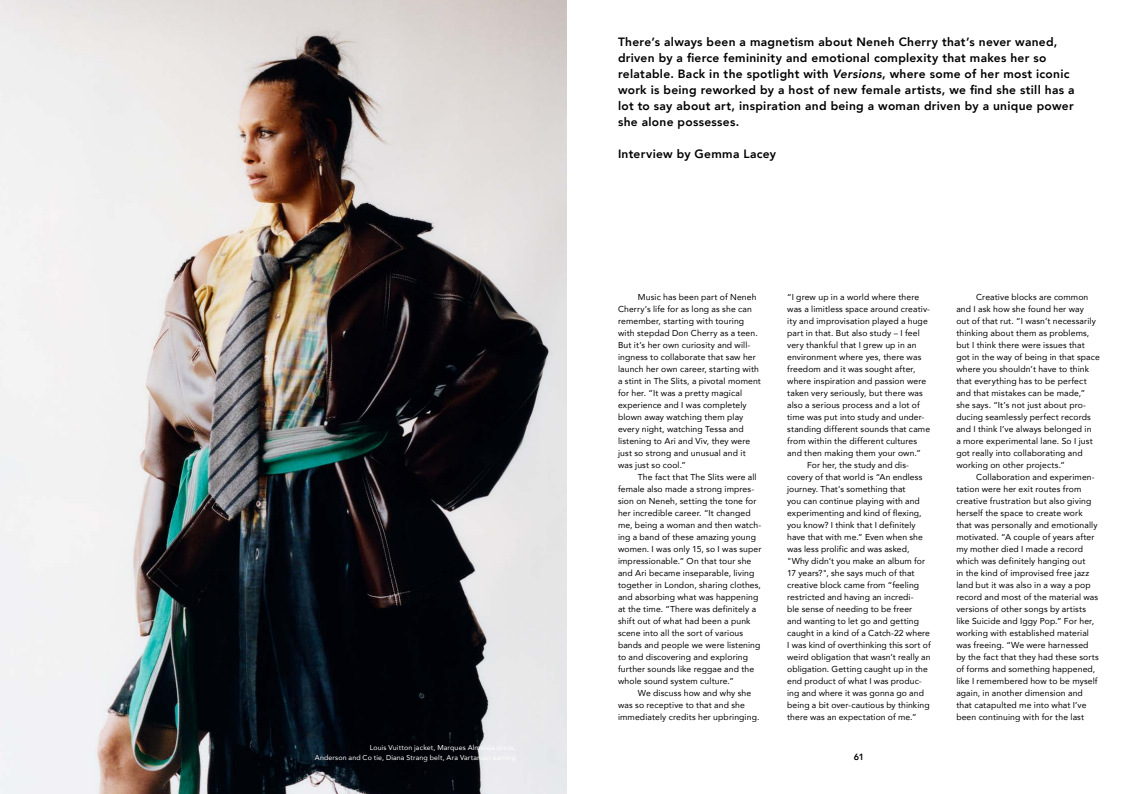
<style>
.page{position:relative;width:1134px;height:794px;background:#fff}
.page>*{position:absolute;margin:0;border:0;box-sizing:border-box;transform-origin:0 0}
.t1{font:800 12px/16px "Avenir";letter-spacing:.025em;color:#000}
.t2{font:800 9px "Avenir";color:#000}
.t3{font:8.6px/12px "Avenir";letter-spacing:.015em;color:#000}
.t4{font:7px/10px "Avenir";letter-spacing:.02em;color:#fff;text-align:right}
.s1{font-style:italic}
</style>
<div class="page">
<img style="left:0;top:0;width:567px;height:794px">
<p class="t4" style="left:315px;top:742px;width:203px">Louis Vuitton jacket, Marques Almeida dress,<br>Anderson and Co tie, Diana Strang belt, Ara Vartanian earring</p>
<p class="t1" style="left:618px;top:34px;width:458px">There’s always been a magnetism about Neneh Cherry that’s never waned, driven by a fierce femininity and emotional complexity that makes her so relatable. Back in the spotlight with <span class="s1">Versions</span>, where some of her most iconic work is being reworked by a host of new female artists, we find she still has a lot to say about art, inspiration and being a woman driven by a unique power she alone possesses.</p>
<h1 class="t1" style="left:618px;top:146px;width:160px">Interview by Gemma Lacey</h1>
<p class="t3" style="left:618px;top:291px;width:144px;text-indent:20px">Music has been part of Neneh<br>Cherry’s life for as long as she can remember, starting with touring with stepdad Don Cherry as a teen.<br>But it’s her own curiosity and will&shy;ingness to collaborate that saw her launch her own career, starting with a stint in The Slits, a pivotal moment for her. “It was a pretty magical experience and I was completely blown away watching them play every night, watching Tessa and listening to Ari and Viv, they were just so strong and unusual and it was just so cool.”</p>
<p class="t3" style="left:618px;top:471px;width:145px;text-indent:20px">The fact that The Slits were all female also made a strong impres&shy;sion on Neneh, setting the tone for her incredible career. “It changed me, being a woman and then watch&shy;ing a band of these amazing young women. I was only 15, so I was super impressionable.” On that tour she and Ari became inseparable, living together in London, sharing clothes, and absorbing what was happening at the time. “There was definitely a shift out of what had been a punk scene into all the sort of various bands and people we were listening to and discovering and exploring further sounds like reggae and the whole sound system culture.”</p>
<p class="t3" style="left:618px;top:687px;width:143px;text-indent:20px">We discuss how and why she was so receptive to that and she immediately credits her upbringing.</p>
<p class="t3" style="left:787px;top:291px;width:134px">“I grew up in a world where there</p>
<p class="t3" style="left:787px;top:303px;width:144px">was a limitless space around creativ-</p>
<p class="t3" style="left:787px;top:315px;width:142px">ity and improvisation played a huge</p>
<p class="t3" style="left:787px;top:327px;width:134px">part in that. But also study – I feel</p>
<p class="t3" style="left:787px;top:339px;width:131px">very thankful that I grew up in an</p>
<p class="t3" style="left:787px;top:351px;width:136px">environment where yes, there was</p>
<p class="t3" style="left:787px;top:363px;width:130px">freedom and it was sought after,</p>
<p class="t3" style="left:787px;top:375px;width:141px">where inspiration and passion were</p>
<p class="t3" style="left:787px;top:387px;width:137px">taken very seriously, but there was</p>
<p class="t3" style="left:787px;top:399px;width:134px">also a serious process and a lot of</p>
<p class="t3" style="left:787px;top:411px;width:139px">time was put into study and under-</p>
<p class="t3" style="left:787px;top:423px;width:144px">standing different sounds that came</p>
<p class="t3" style="left:787px;top:435px;width:132px">from within the different cultures</p>
<p class="t3" style="left:787px;top:447px;width:135px">and then making them your own.”</p>
<p class="t3" style="left:807px;top:459px;width:104px">For her, the study and dis-</p>
<p class="t3" style="left:787px;top:471px;width:137px">covery of that world is “An endless</p>
<p class="t3" style="left:787px;top:483px;width:120px">journey. That’s something that</p>
<p class="t3" style="left:787px;top:495px;width:134px">you can continue playing with and</p>
<p class="t3" style="left:787px;top:507px;width:136px">experimenting and kind of flexing,</p>
<p class="t3" style="left:787px;top:519px;width:130px">you know? I think that I definitely</p>
<p class="t3" style="left:787px;top:531px;width:137px">have that with me.” Even when she</p>
<p class="t3" style="left:787px;top:543px;width:124px">was less prolific and was asked,</p>
<p class="t3" style="left:787px;top:555px;width:139px">"Why didn’t you make an album for</p>
<p class="t3" style="left:787px;top:567px;width:129px">17 years?", she says much of that</p>
<p class="t3" style="left:787px;top:579px;width:133px">creative block came from “feeling</p>
<p class="t3" style="left:787px;top:591px;width:128px">restricted and having an incredi-</p>
<p class="t3" style="left:787px;top:603px;width:127px">ble sense of needing to be freer</p>
<p class="t3" style="left:787px;top:615px;width:133px">and wanting to let go and getting</p>
<p class="t3" style="left:787px;top:627px;width:144px">caught in a kind of a Catch-22 where</p>
<p class="t3" style="left:787px;top:639px;width:145px">I was kind of overthinking this sort of</p>
<p class="t3" style="left:787px;top:651px;width:145px">weird obligation that wasn’t really an</p>
<p class="t3" style="left:787px;top:663px;width:142px">obligation. Getting caught up in the</p>
<p class="t3" style="left:787px;top:675px;width:136px">end product of what I was produc-</p>
<p class="t3" style="left:787px;top:687px;width:138px">ing and where it was gonna go and</p>
<p class="t3" style="left:787px;top:699px;width:144px">being a bit over-cautious by thinking</p>
<p class="t3" style="left:787px;top:711px;width:131px">there was an expectation of me.”</p>
<p class="t2" style="left:854px;top:750px;width:12px">61</p>
<p class="t3" style="left:956px;top:291px;width:145px;text-indent:20px">Creative blocks are common and I ask how she found her way<br>out of that rut. “I wasn’t necessarily thinking about them as problems, but I think there were issues that got in the way of being in that space where you shouldn’t have to think that everything has to be perfect and that mistakes can be made,” she says. “It’s not just about pro&shy;ducing seamlessly perfect records and I think I’ve always belonged in<br>a more experimental lane. So I just got really into collaborating and working on other projects.”</p>
<p class="t3" style="left:956px;top:471px;width:144px;text-indent:20px">Collaboration and experimen&shy;tation were her exit routes from creative frustration but also giving herself the space to create work that was personally and emotionally motivated. “A couple of years after my mother died I made a record which was definitely hanging out<br>in the kind of improvised free jazz land but it was also in a way a pop record and most of the material was versions of other songs by artists like Suicide and Iggy Pop.” For her, working with established material was freeing. “We were harnessed by the fact that they had these sorts of forms and something happened, like I remembered how to be myself again, in another dimension and that catapulted me into what I’ve been continuing with for the last</p>
</div>
